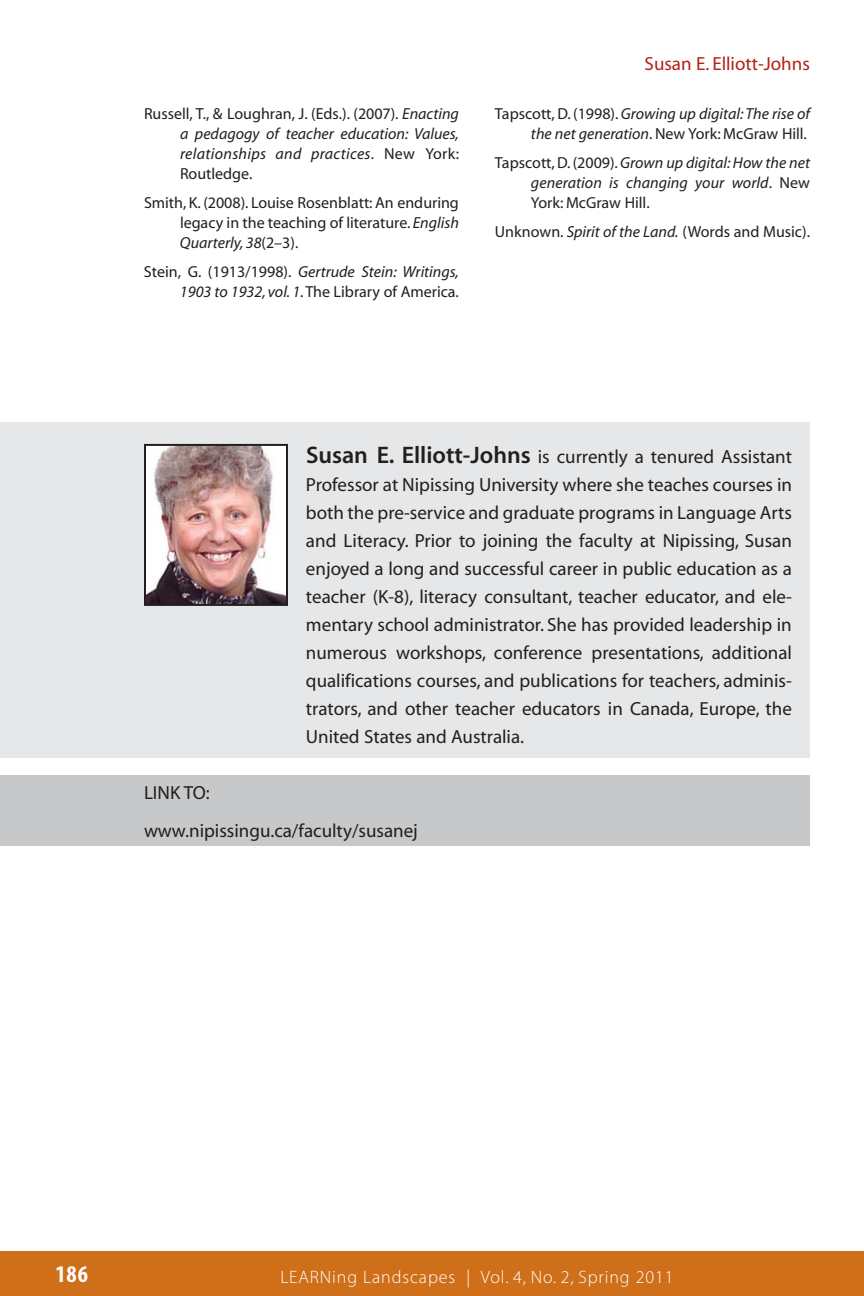
<style>
.page{position:relative;width:864px;height:1296px;background:#fff}
.page>*{position:absolute;margin:0;border:0;box-sizing:border-box;transform-origin:0 0}
.t1{font:24px "Myriad MM 700 300";color:#fff}
.t2{font:19px/28px "Myriad MM 406 600";color:#231f20;text-align:justify}
.t3{font:19px "Myriad MM 406 600";color:#b32316}
.t4{font:18px "Myriad MM 215 600";letter-spacing:.05em;color:#fff}
.t5{font:16px/28.8px "Myriad MM 406 600";color:#231f20}
.t6{font:16px/20px "Myriad MM It 406 600";color:#231f20}
.s1{font-family:"Myriad MM It 406 600"}
.s2{font-family:"Myriad MM 406 600"}
.s3{font-family:"Myriad MM 565 600";font-size:24px}
</style>
<div class="page">
<div style="left:0;top:1251px;width:864px;height:45px;background:#d06f19"></div>
<div style="left:0;top:422px;width:810px;height:336px;background:#e6e7e8"></div>
<img style="left:147px;top:447px;width:138px;height:156px">
<div style="left:144px;top:444px;width:144px;height:162px;border:2px solid #231f20"></div>
<div style="left:0;top:776px;width:810px;height:70px;background:#c6c8ca"></div>
<p class="t5" style="left:144px;top:101px;width:317px">Russell, T., &amp; Loughran, J. (Eds.). (2007). <span class="s1">Enacting</span></p>
<p class="t6" style="left:180px;top:125px;width:281px">a pedagogy of teacher education: Values, relationships and practices<span class="s2">. New York:</span></p>
<p class="t5" style="left:144px;top:161px;width:316px;text-indent:36px">Routledge.<br>Smith, K. (2008). Louise Rosenblatt: An enduring</p>
<p class="t5" style="left:180px;top:209px;width:280px">legacy in the teaching of literature. <span class="s1">English</span></p>
<p class="t6" style="left:144px;top:229px;width:317px;line-height:28.8px;text-indent:36px">Quarterly, 38<span class="s2">(2–3).<br>Stein, G. (1913/1998).</span> Gertrude Stein: Writings,</p>
<p class="t5" style="left:180px;top:278px;width:280px"><span class="s1">1903 to 1932, vol. 1</span>.The Library of America.</p>
<p class="t3" style="left:645px;top:57px;width:167px">Susan E. Elliott-Johns</p>
<p class="t6" style="left:495px;top:105px;width:317px"><span class="s2">Tapscott, D. (1998).</span> Growing up digital: The rise of</p>
<p class="t5" style="left:531px;top:121px;width:277px"><span class="s1">the net generation</span>. New York: McGraw Hill.</p>
<p class="t6" style="left:495px;top:154px;width:317px;text-align:right"><span class="s2">Tapscott, D. (2009).</span>Grown up digital: How the net generation is changing your world<span class="s2">. New</span></p>
<p class="t5" style="left:495px;top:189px;width:317px;text-indent:36px">York: McGraw Hill.<br>Unknown. <span class="s1">Spirit of the Land.</span> (Words and Music).</p>
<p class="t2" style="left:306px;top:444px;width:488px"><span class="s3">Susan E. Elliott-Johns</span> is currently a tenured Assistant Professor at Nipissing University where she teaches courses in both the pre-service and graduate programs in Language Arts and Literacy. Prior to joining the faculty at Nipissing, Susan enjoyed a long and successful career in public education as a teacher (K-8), literacy consultant, teacher educator, and ele&shy;mentary school administrator. She has provided leadership in numerous workshops, conference presentations, additional qualifications courses, and publications for teachers, adminis&shy;trators, and other teacher educators in Canada, Europe, the United States and Australia.</p>
<p class="t2" style="left:144px;top:775px;width:275px;line-height:37.4px">LINK TO: www.nipissingu.ca/faculty/susanej</p>
<p class="t1" style="left:55px;top:1265px;width:34px">186</p>
<p class="t4" style="left:280px;top:1271px;width:395px">LEARNing Landscapes | Vol. 4, No. 2, Spring 2011</p>
</div>
